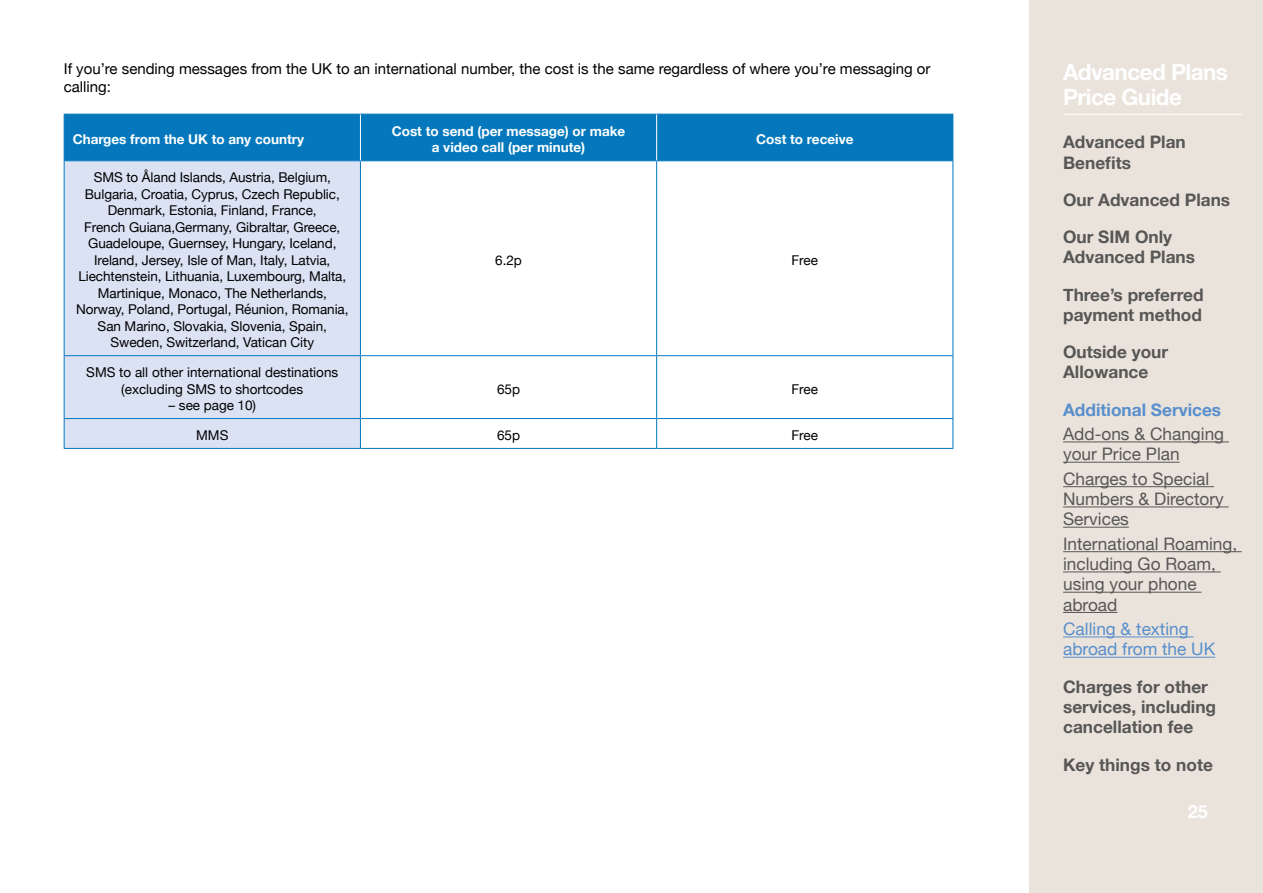
<style>
.page{position:relative;width:1263px;height:893px;background:#fff}
.page>*{position:absolute;margin:0;border:0;box-sizing:border-box;transform-origin:0 0}
.t1{font:700 22.5px/25.5px "Helvetica Neue";letter-spacing:-.025em;color:#fff}
.t2{font:700 18px "Helvetica Neue";color:#fff}
.t3{font:700 17.25px/20.2px "Helvetica Neue";color:#575756}
.t4{font:17.25px/20.2px "Helvetica Neue";color:#575756}
.t5{font:17.25px/20.2px "Helvetica Neue";color:#588fcc}
.t6{font:700 17.25px "Helvetica Neue";color:#588fcc}
.t7{font:15px/18px "Helvetica Neue";color:#000}
.t8{font:13.5px/16.5px "Helvetica Neue";letter-spacing:-.005em;color:#000;text-align:center}
.t9{font:700 13.5px/16.5px "Helvetica Neue";color:#fff;text-align:center}
</style>
<div class="page">
<div style="left:1029px;top:0;width:234px;height:893px;background:#eae3db"></div>
<hr style="left:1063px;top:114px;width:179px;height:1px;background:#fff">
<div style="left:65px;top:115px;width:887px;height:45px;background:#0578bd"></div>
<div style="left:65px;top:161px;width:295px;height:287px;background:#dae2f4"></div>
<hr style="left:64px;top:161px;width:1px;height:194px;background:#0578bd">
<hr style="left:64px;top:356px;width:1px;height:62px;background:#0578bd">
<svg style="left:64px;top:419px;width:1px;height:29px"></svg>
<hr style="left:360px;top:161px;width:1px;height:194px;background:#0578bd">
<hr style="left:360px;top:356px;width:1px;height:62px;background:#0578bd">
<hr style="left:656px;top:161px;width:1px;height:194px;background:#0578bd">
<hr style="left:656px;top:356px;width:1px;height:62px;background:#0578bd">
<hr style="left:952px;top:161px;width:1px;height:194px;background:#0578bd">
<hr style="left:952px;top:356px;width:1px;height:62px;background:#0578bd">
<svg style="left:360px;top:419px;width:1px;height:29px"></svg>
<svg style="left:656px;top:419px;width:1px;height:29px"></svg>
<svg style="left:952px;top:419px;width:1px;height:29px"></svg>
<hr style="left:64px;top:114px;width:296px;height:1px;background:#0578bd">
<hr style="left:360px;top:114px;width:297px;height:1px;background:#0578bd">
<hr style="left:657px;top:114px;width:296px;height:1px;background:#0578bd">
<hr style="left:64px;top:160px;width:296px;height:1px;background:#0578bd">
<hr style="left:64px;top:355px;width:296px;height:1px;background:#0578bd">
<hr style="left:360px;top:160px;width:297px;height:1px;background:#0578bd">
<hr style="left:360px;top:355px;width:297px;height:1px;background:#0578bd">
<hr style="left:657px;top:160px;width:296px;height:1px;background:#0578bd">
<hr style="left:657px;top:355px;width:296px;height:1px;background:#0578bd">
<hr style="left:64px;top:418px;width:296px;height:1px;background:#0578bd">
<hr style="left:360px;top:418px;width:297px;height:1px;background:#0578bd">
<hr style="left:657px;top:418px;width:296px;height:1px;background:#0578bd">
<hr style="left:64px;top:448px;width:296px;height:1px;background:#0578bd">
<hr style="left:360px;top:448px;width:297px;height:1px;background:#0578bd">
<hr style="left:657px;top:448px;width:296px;height:1px;background:#0578bd">
<hr style="left:360px;top:115px;width:1px;height:45px;background:#fff">
<hr style="left:656px;top:115px;width:1px;height:45px;background:#fff">
<hr style="left:64px;top:115px;width:1px;height:45px;background:#0578bd">
<hr style="left:952px;top:115px;width:1px;height:45px;background:#0578bd">
<hr style="left:1063px;top:441px;width:166px;height:1px;background:#575756">
<hr style="left:1063px;top:462px;width:117px;height:1px;background:#575756">
<hr style="left:1063px;top:486px;width:151px;height:1px;background:#575756">
<hr style="left:1063px;top:506px;width:166px;height:1px;background:#575756">
<hr style="left:1063px;top:527px;width:66px;height:1px;background:#575756">
<hr style="left:1063px;top:551px;width:179px;height:1px;background:#575756">
<hr style="left:1063px;top:571px;width:158px;height:1px;background:#575756">
<hr style="left:1063px;top:592px;width:138px;height:1px;background:#575756">
<hr style="left:1063px;top:612px;width:54px;height:1px;background:#575756">
<hr style="left:1063px;top:636px;width:130px;height:1px;background:#588fcc">
<hr style="left:1063px;top:657px;width:152px;height:1px;background:#588fcc">
<p class="t7" style="left:64px;top:61px;width:868px">If you’re sending messages from the UK to an international number, the cost is the same regardless of where you’re messaging or calling:</p>
<p class="t9" style="left:73px;top:131px;width:233px">Charges from the UK to any country</p>
<p class="t9" style="left:392px;top:123px;width:235px">Cost to send (per message) or make a video call (per minute)</p>
<p class="t9" style="left:756px;top:131px;width:99px">Cost to receive</p>
<p class="t8" style="left:76px;top:170px;width:274px">SMS to Åland Islands, Austria, Belgium, Bulgaria, Croatia, Cyprus, Czech Republic, Denmark, Estonia, Finland, France,<br>French Guiana,Germany, Gibraltar, Greece, Guadeloupe, Guernsey, Hungary, Iceland, Ireland, Jersey, Isle of Man, Italy, Latvia, Liechtenstein, Lithuania, Luxembourg, Malta, Martinique, Monaco, The Netherlands, Norway, Poland, Portugal, Réunion, Romania, San Marino, Slovakia, Slovenia, Spain, Sweden, Switzerland, Vatican City</p>
<p class="t8" style="left:495px;top:252px;width:28px">6.2p</p>
<p class="t8" style="left:791px;top:252px;width:28px">Free</p>
<p class="t8" style="left:86px;top:365px;width:254px">SMS to all other international destinations (excluding SMS to shortcodes</p>
<p class="t8" style="left:168px;top:398px;width:89px">– see page 10)</p>
<p class="t8" style="left:497px;top:381px;width:25px">65p</p>
<p class="t8" style="left:791px;top:381px;width:28px">Free</p>
<p class="t8" style="left:196px;top:428px;width:34px">MMS</p>
<p class="t8" style="left:497px;top:428px;width:25px">65p</p>
<p class="t8" style="left:791px;top:428px;width:28px">Free</p>
<h1 class="t1" style="left:1063px;top:60px;width:166px">Advanced Plans<br>Price Guide</h1>
<p class="t3" style="left:1063px;top:133px;width:124px">Advanced Plan<br>Benefits</p>
<p class="t3" style="left:1063px;top:182px;width:169px;line-height:37.2px">Our Advanced Plans<br>Our SIM Only</p>
<p class="t3" style="left:1063px;top:239px;width:142px;line-height:37.2px">Advanced Plans<br>Three’s preferred</p>
<p class="t3" style="left:1063px;top:297px;width:140px;line-height:37.2px">payment method<br>Outside your</p>
<p class="t3" style="left:1063px;top:363px;width:87px">Allowance</p>
<p class="t6" style="left:1063px;top:396px;width:160px">Additional Services</p>
<p class="t4" style="left:1063px;top:425px;width:163px">Add-ons &amp; Changing your Price Plan</p>
<p class="t4" style="left:1063px;top:470px;width:162px">Charges to Special<br>Numbers &amp; Directory<br>Services</p>
<p class="t4" style="left:1063px;top:535px;width:176px">International Roaming, including Go Roam, using your phone abroad</p>
<p class="t5" style="left:1063px;top:620px;width:154px">Calling &amp; texting abroad from the UK</p>
<p class="t3" style="left:1063px;top:677px;width:154px">Charges for other services, including cancellation fee</p>
<p class="t3" style="left:1063px;top:755px;width:151px">Key things to note</p>
<h2 class="t2" style="left:1188px;top:797px;width:22px">25</h2>
</div>
